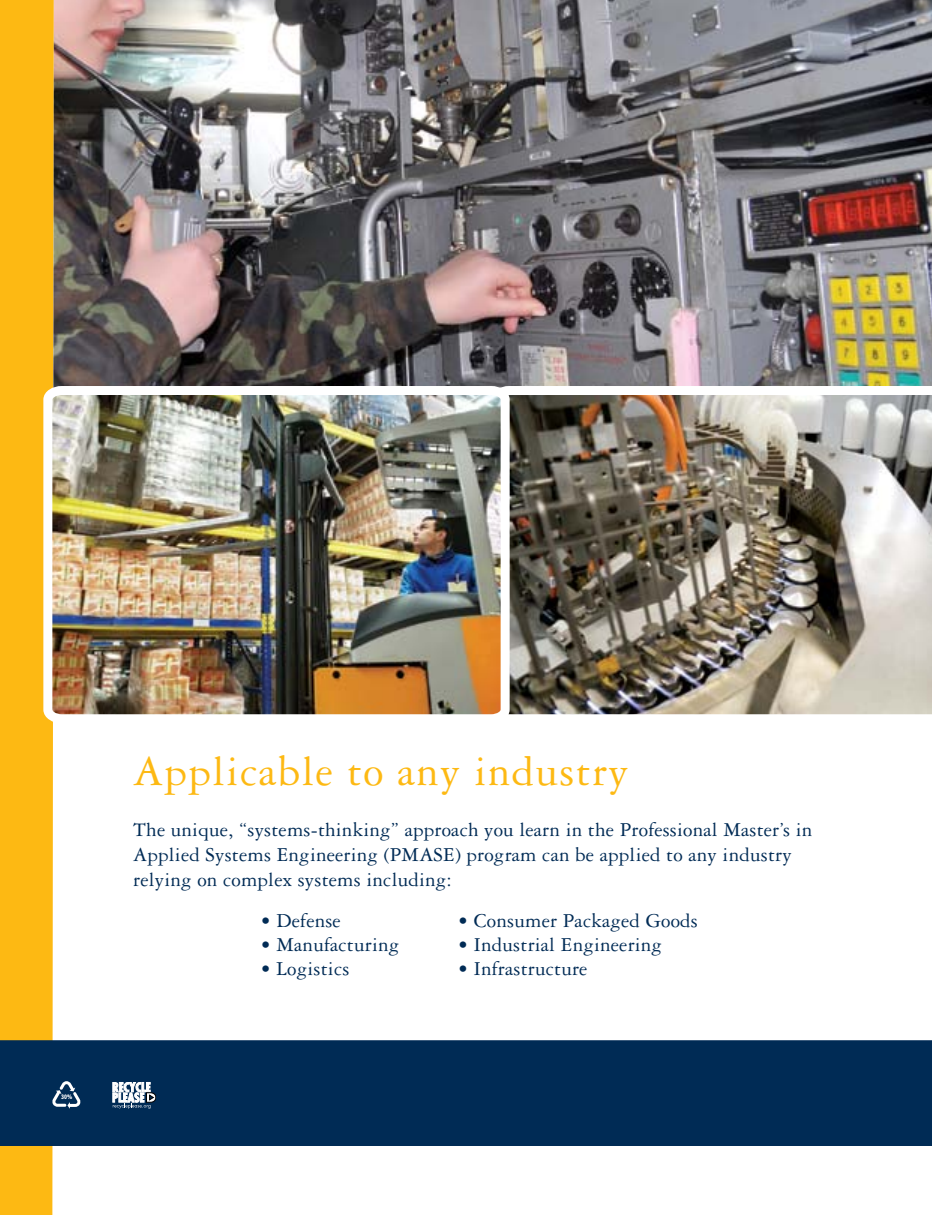
<style>
.page{position:relative;width:932px;height:1215px;background:#fdb913}
.page>*{position:absolute;margin:0;border:0;box-sizing:border-box;transform-origin:0 0}
.t1{font:45px "Garamond 3 LT Std";letter-spacing:.03em;color:#fdb913}
.t2{font:21px/25.2px "Garamond 3 LT Std";letter-spacing:.01em;color:#002b55}
.t3{font:700 condensed 6px "Futura Std";color:#fff}
</style>
<div class="page">
<div style="left:52px;top:728px;width:880px;height:487px;background:#fff"></div>
<img style="left:53px;top:0;width:879px;height:382px">
<div style="left:0;top:1040px;width:932px;height:106px;background:#002b55"></div>
<img style="left:514px;top:382px;width:418px;height:346px">
<img style="left:43px;top:382px;width:471px;height:346px">
<svg style="left:113px;top:1082px;width:43px;height:27px"></svg>
<svg style="left:52px;top:1081px;width:28px;height:28px"></svg>
<p class="t3" style="left:61px;top:1093px;width:13px">30%</p>
<h1 class="t1" style="left:133px;top:747px;width:496px">Applicable to any industry</h1>
<p class="t2" style="left:133px;top:817px;width:680px">The unique, “systems-thinking” approach you learn in the Professional Master’s in<br>Applied Systems Engineering (PMASE) program can be applied to any industry relying on complex systems including:</p>
<p class="t2" style="left:260px;top:909px;width:82px">• Defense</p>
<p class="t2" style="left:260px;top:933px;width:140px">• Manufacturing</p>
<p class="t2" style="left:260px;top:957px;width:90px">• Logistics</p>
<p class="t2" style="left:457px;top:909px;width:242px">• Consumer Packaged Goods</p>
<p class="t2" style="left:457px;top:933px;width:206px">• Industrial Engineering</p>
<p class="t2" style="left:457px;top:957px;width:131px">• Infrastructure</p>
</div>
